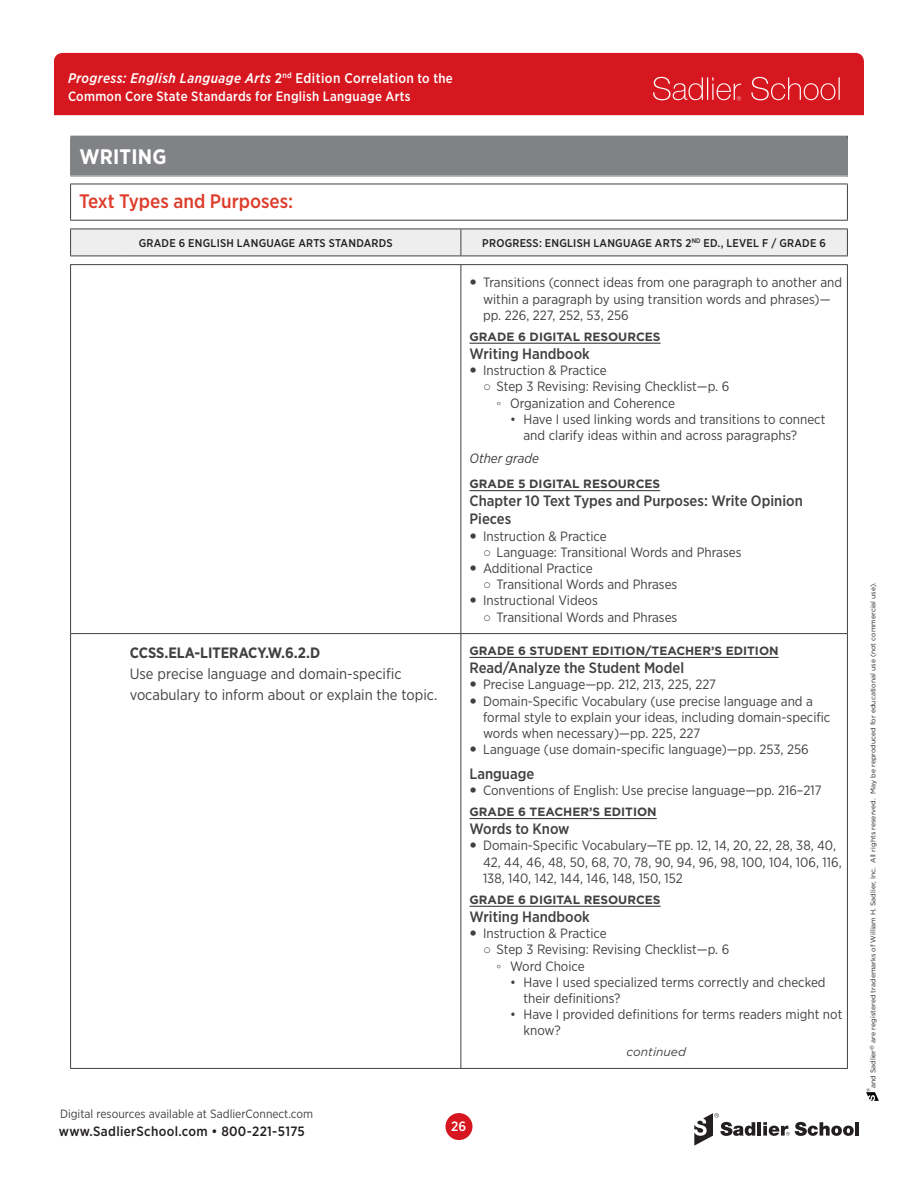
<style>
.page{position:relative;width:918px;height:1188px;background:#fff}
.page>*{position:absolute;margin:0;border:0;box-sizing:border-box;transform-origin:0 0}
.t1{font:700 21px "Gotham Narrow";letter-spacing:.01em;color:#fff}
.Strand{font:500 19.5px "Gotham Narrow";color:#dd3c2a}
.Features_Citations_H{font:500 15px/18px "Gotham Narrow";color:#414142}
.t2{font:15px/21px "Gotham Narrow";color:#414142}
.Standard_Code{font:700 15px "Gotham Narrow";color:#414142}
.t3{font:italic 500 13.95px "Gotham Narrow";letter-spacing:.03em;color:#fff}
.t4{font:13.5px/16.2px "Gotham Narrow";color:#414142}
.t5{font:500 13.5px "Gotham Narrow";letter-spacing:.02em;color:#fff}
.t6{font:500 13.5px "Gotham Narrow";letter-spacing:.025em;color:#231f20}
.SEE_ALSO_On_Level_he{font:italic 13.5px "Gotham Narrow";color:#414142}
.Citation_Subhead{font:700 12px "Gotham";color:#414142}
.t7{font:12px "Gotham Narrow";color:#414142}
.CONTINUED{font:italic 12px "Gotham";color:#414142}
.Table_header{font:500 11.25px "Gotham Narrow";letter-spacing:.02em;color:#231f20}
.t8{font:6.9px "Gotham";color:#231f20}
.t9{font:4.8px "Gotham";color:#231f20}
.s1{font-style:normal}
.s2{font-style:normal;font-size:13.5px}
.s3{font-family:"Arial"}
.s4{font-family:"Calibri"}
</style>
<div class="page">
<div style="left:54px;top:53px;width:810px;height:62px;background:#d7171f"></div>
<svg style="left:653px;top:77px;width:88px;height:24px;background:#dd3f45"></svg>
<svg style="left:751px;top:77px;width:89px;height:23px;background:#dd3a41"></svg>
<svg style="left:694px;top:1113px;width:61px;height:33px"></svg>
<hr style="left:757px;top:1122px;width:4px;height:14px;background:#231f20">
<hr style="left:855px;top:1122px;width:4px;height:14px;background:#231f20">
<svg style="left:763px;top:1122px;width:91px;height:14px"></svg>
<div style="left:445px;top:1113px;width:27px;height:27px;background:#d7171f;border-radius:50%"></div>
<svg style="left:867px;top:1093px;width:12px;height:7px"></svg>
<div style="left:71px;top:136px;width:776px;height:40px;background:#808285"></div>
<hr style="left:70px;top:137px;width:1px;height:39px;background:#808285">
<hr style="left:70px;top:136px;width:778px;height:1px;background:#808285">
<hr style="left:847px;top:137px;width:1px;height:39px;background:#414142">
<hr style="left:70px;top:138px;width:778px;height:1px;background:#808285">
<hr style="left:847px;top:139px;width:1px;height:37px;background:#808285">
<hr style="left:70px;top:176px;width:778px;height:1px;background:#dcdddf">
<hr style="left:461px;top:265px;width:1px;height:368px;background:#414142">
<hr style="left:461px;top:634px;width:1px;height:434px;background:#414142">
<hr style="left:71px;top:633px;width:50px;height:1px;background:#414142">
<hr style="left:121px;top:633px;width:340px;height:1px;background:#414142">
<hr style="left:461px;top:633px;width:387px;height:1px;background:#414142">
<hr style="left:70px;top:1068px;width:51px;height:1px;background:#414142">
<hr style="left:121px;top:1068px;width:340px;height:1px;background:#414142">
<hr style="left:70px;top:264px;width:51px;height:1px;background:#414142">
<hr style="left:121px;top:264px;width:340px;height:1px;background:#414142">
<hr style="left:461px;top:264px;width:387px;height:1px;background:#414142">
<svg style="left:70px;top:229px;width:778px;height:27px;background:#e6e6e7"></svg>
<hr style="left:70px;top:256px;width:51px;height:1px;background:#414142">
<hr style="left:121px;top:256px;width:340px;height:1px;background:#414142">
<hr style="left:461px;top:256px;width:387px;height:1px;background:#414142">
<hr style="left:70px;top:184px;width:51px;height:1px;background:#414142">
<hr style="left:121px;top:184px;width:340px;height:1px;background:#414142">
<hr style="left:461px;top:184px;width:387px;height:1px;background:#414142">
<hr style="left:70px;top:184px;width:1px;height:36px;background:#414142">
<hr style="left:847px;top:184px;width:1px;height:36px;background:#414142">
<hr style="left:70px;top:220px;width:51px;height:1px;background:#414142">
<hr style="left:121px;top:220px;width:340px;height:1px;background:#414142">
<hr style="left:461px;top:220px;width:387px;height:1px;background:#414142">
<hr style="left:847px;top:265px;width:1px;height:368px;background:#414142">
<hr style="left:847px;top:634px;width:1px;height:434px;background:#414142">
<hr style="left:70px;top:265px;width:1px;height:369px;background:#414142">
<hr style="left:70px;top:634px;width:1px;height:434px;background:#414142">
<hr style="left:461px;top:1068px;width:387px;height:1px;background:#414142">
<hr style="left:470px;top:343px;width:191px;height:1px;background:#414142">
<hr style="left:470px;top:490px;width:190px;height:1px;background:#414142">
<hr style="left:470px;top:657px;width:309px;height:1px;background:#414142">
<hr style="left:470px;top:818px;width:187px;height:1px;background:#414142">
<hr style="left:470px;top:906px;width:191px;height:1px;background:#414142">
<p class="t3" style="left:68px;top:69px;width:386px">Progress: English Language Arts <span class="s1">2</span><sup>nd</sup> <span class="s1">Edition Correlation</span> <span class="s2">to the</span></p>
<p class="t5" style="left:68px;top:87px;width:344px">Common Core State Standards for English Language Arts</p>
<h1 class="t1" style="left:79px;top:143px;width:89px">WRITING</h1>
<p class="Strand" style="left:79px;top:189px;width:216px">Text Types and Purposes:</p>
<p class="Table_header" style="left:139px;top:236px;width:255px">GRADE 6 ENGLISH LANGUAGE ARTS STANDARDS</p>
<p class="Table_header" style="left:482px;top:236px;width:345px">PROGRESS: ENGLISH LANGUAGE ARTS 2<sup>ND</sup> ED., LEVEL F / GRADE 6</p>
<p class="t4" style="left:483px;top:274px;width:361px">Transitions (connect ideas from one paragraph to another and within a paragraph by using transition words and phrases)— pp. 226, 227, 252, 53, 256</p>
<p class="Citation_Subhead" style="left:470px;top:329px;width:193px">GRADE 6 DIGITAL RESOURCES</p>
<p class="Features_Citations_H" style="left:470px;top:344px;width:122px">Writing Handbook</p>
<p class="t4" style="left:483px;top:362px;width:125px">Instruction &amp; Practice</p>
<p class="t4" style="left:483px;top:378px;width:248px"><span class="s3">○</span> Step 3 Revising: Revising Checklist—p. 6</p>
<p class="t4" style="left:497px;top:394px;width:180px"><span class="s4">◦</span> Organization and Coherence</p>
<p class="t4" style="left:524px;top:411px;width:303px;text-indent:-14px">• Have I used linking words and transitions to connect and clarify ideas within and across paragraphs?</p>
<p class="SEE_ALSO_On_Level_he" style="left:470px;top:450px;width:71px">Other grade</p>
<p class="Citation_Subhead" style="left:470px;top:476px;width:192px">GRADE 5 DIGITAL RESOURCES</p>
<p class="Features_Citations_H" style="left:470px;top:492px;width:335px">Chapter 10 Text Types and Purposes: Write Opinion<br>Pieces</p>
<p class="t4" style="left:483px;top:527px;width:125px">Instruction &amp; Practice</p>
<p class="t4" style="left:483px;top:544px;width:260px"><span class="s3">○</span> Language: Transitional Words and Phrases</p>
<p class="t4" style="left:483px;top:560px;width:111px">Additional Practice</p>
<p class="t4" style="left:483px;top:576px;width:196px"><span class="s3">○</span> Transitional Words and Phrases</p>
<p class="t4" style="left:483px;top:592px;width:116px">Instructional Videos</p>
<p class="t4" style="left:483px;top:608px;width:196px"><span class="s3">○</span> Transitional Words and Phrases</p>
<p class="Standard_Code" style="left:130px;top:643px;width:192px">CCSS.ELA-LITERACY.W.6.2.D</p>
<p class="t2" style="left:130px;top:663px;width:309px">Use precise language and domain-specific vocabulary to inform about or explain the topic.</p>
<p class="Citation_Subhead" style="left:470px;top:643px;width:311px">GRADE 6 STUDENT EDITION/TEACHER’S EDITION</p>
<p class="Features_Citations_H" style="left:470px;top:659px;width:216px">Read/Analyze the Student Model</p>
<p class="t4" style="left:483px;top:676px;width:235px">Precise Language—pp. 212, 213, 225, 227</p>
<p class="t4" style="left:483px;top:692px;width:349px">Domain-Specific Vocabulary (use precise language and a formal style to explain your ideas, including domain-specific words when necessary)—pp. 225, 227</p>
<p class="t4" style="left:483px;top:741px;width:327px">Language (use domain-specific language)—pp. 253, 256</p>
<p class="Features_Citations_H" style="left:470px;top:764px;width:66px">Language</p>
<p class="t4" style="left:483px;top:782px;width:340px">Conventions of English: Use precise language—pp. 216–217</p>
<p class="Citation_Subhead" style="left:470px;top:804px;width:189px">GRADE 6 TEACHER’S EDITION</p>
<p class="Features_Citations_H" style="left:470px;top:820px;width:102px">Words to Know</p>
<p class="t4" style="left:483px;top:837px;width:360px">Domain-Specific Vocabulary—TE pp. 12, 14, 20, 22, 28, 38, 40,<br>42, 44, 46, 48, 50, 68, 70, 78, 90, 94, 96, 98, 100, 104, 106, 116,<br>138, 140, 142, 144, 146, 148, 150, 152</p>
<p class="Citation_Subhead" style="left:470px;top:892px;width:193px">GRADE 6 DIGITAL RESOURCES</p>
<p class="Features_Citations_H" style="left:470px;top:908px;width:122px">Writing Handbook</p>
<p class="t4" style="left:483px;top:925px;width:125px">Instruction &amp; Practice</p>
<p class="t4" style="left:483px;top:941px;width:248px"><span class="s3">○</span> Step 3 Revising: Revising Checklist—p. 6</p>
<p class="t4" style="left:497px;top:958px;width:90px"><span class="s4">◦</span> Word Choice</p>
<p class="t4" style="left:524px;top:974px;width:304px;text-indent:-14px">• Have I used specialized terms correctly and checked their definitions?</p>
<p class="t4" style="left:524px;top:1006px;width:320px;text-indent:-14px">• Have I provided definitions for terms readers might not know?</p>
<p class="CONTINUED" style="left:627px;top:1045px;width:61px">continued</p>
<p class="t7" style="left:60px;top:1107px;width:255px">Digital resources available at SadlierConnect.com</p>
<p class="t6" style="left:59px;top:1122px;width:247px">www.SadlierSchool.com • 800-221-5175</p>
<p class="t5" style="left:451px;top:1118px;width:16px">26</p>
<p class="t8" style="left:869px;top:1088px;width:507px;rotate:-90deg">and Sadlier<sup>®</sup> are registered trademarks of William H. Sadlier, Inc. All rights reserved. May be reproduced for educational use (not commercial use).</p>
<p class="t9" style="left:865px;top:1092px;width:6px;rotate:-90deg">®</p>
</div>
